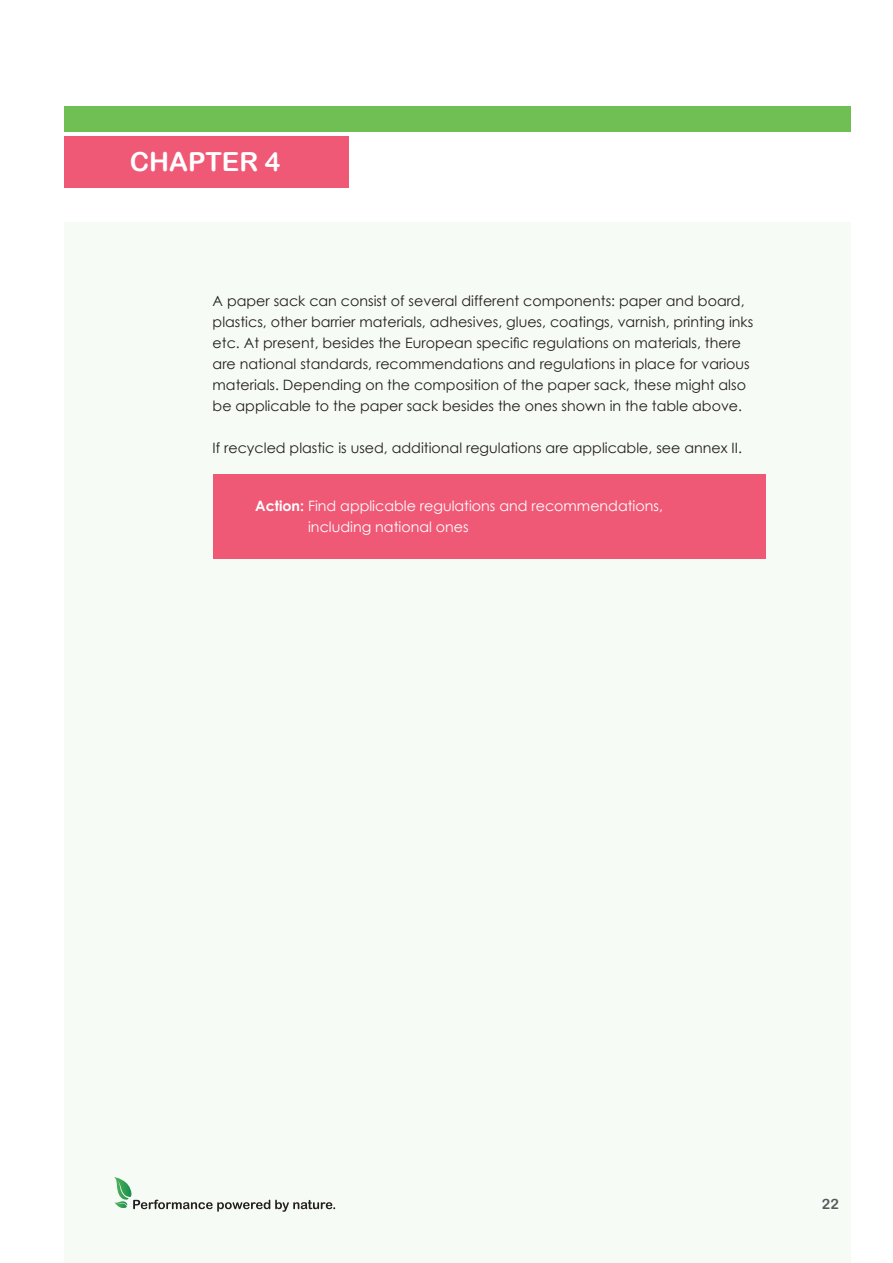
<style>
.page{position:relative;width:893px;height:1263px;background:#fff}
.page>*{position:absolute;margin:0;border:0;box-sizing:border-box;transform-origin:0 0}
.t1{font:26.25px "Arial Rounded MT Bold";color:#fff}
.t2{font:14.25px/21px "Century Gothic";color:#231f20}
.t3{font:14.25px/21px "Century Gothic";color:#fff}
.t4{font:14.25px "Arial Rounded MT Bold";color:#57585a}
.s1{font-weight:700}
</style>
<div class="page">
<div style="left:64px;top:222px;width:786px;height:1040px;background:#f6fbf5"></div>
<div style="left:64px;top:106px;width:786px;height:26px;background:#6fbf54"></div>
<svg style="left:114px;top:1177px;width:221px;height:35px"></svg>
<div style="left:64px;top:136px;width:285px;height:51px;background:#f05976"></div>
<div style="left:213px;top:474px;width:552px;height:84px;background:#f05976"></div>
<h1 class="t1" style="left:130px;top:146px;width:152px">CHAPTER 4</h1>
<p class="t2" style="left:213px;top:290px;width:542px">A paper sack can consist of several different components: paper and board, plastics, other barrier materials, adhesives, glues, coatings, varnish, printing inks etc. At present, besides the European specific regulations on materials, there are national standards, recommendations and regulations in place for various materials. Depending on the composition of the paper sack, these might also be applicable to the paper sack besides the ones shown in the table above.</p>
<p class="t2" style="left:213px;top:437px;width:531px">If recycled plastic is used, additional regulations are applicable, see annex II.</p>
<p class="t3" style="left:308px;top:495px;width:356px;text-indent:-53px"><span class="s1">Action:</span> Find applicable regulations and recommendations, including national ones</p>
<p class="t4" style="left:822px;top:1196px;width:19px">22</p>
</div>
